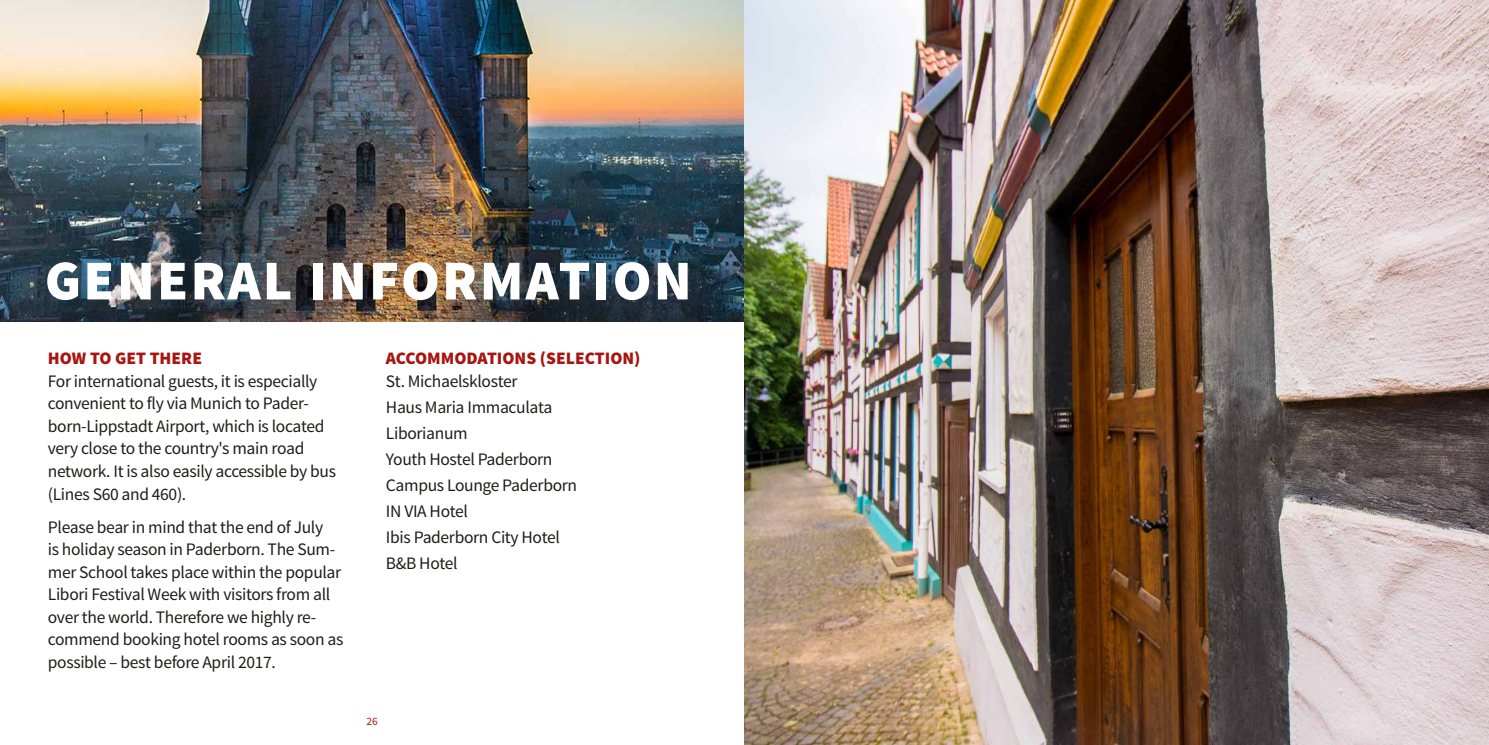
<style>
.page{position:relative;width:1489px;height:745px;background:#fff}
.page>*{position:absolute;margin:0;border:0;box-sizing:border-box;transform-origin:0 0}
.t1{font:900 56.25px "Source Sans Pro";letter-spacing:.04em;color:#fff}
.t2{font:17.5px/22.5px "Source Sans Pro";letter-spacing:-.02em;color:#1d1d1b}
.t3{font:900 17.5px "Source Sans Pro";color:#a71612}
.t4{font:11.25px "Source Sans Pro";color:#a71612}
</style>
<div class="page">
<img style="left:0;top:0;width:744px;height:321px">
<img style="left:744px;top:0;width:744px;height:744px">
<h1 class="t1" style="left:45px;top:244px;width:648px">GENERAL INFORMATION</h1>
<p class="t3" style="left:48px;top:347px;width:156px">HOW TO GET THERE</p>
<p class="t2" style="left:48px;top:370px;width:290px">For international guests, it is especially convenient to fly via Munich to Pader&shy;born-Lippstadt Airport, which is located very close to the country's main road network. It is also easily accessible by bus (Lines S60 and 460).</p>
<p class="t2" style="left:48px;top:515px;width:297px">Please bear in mind that the end of July<br>is holiday season in Paderborn. The Sum&shy;mer School takes place within the popular Libori Festival Week with visitors from all over the world. Therefore we highly re&shy;commend booking hotel rooms as soon as possible – best before April 2017.</p>
<p class="t3" style="left:386px;top:347px;width:256px">ACCOMMODATIONS (SELECTION)</p>
<p class="t2" style="left:386px;top:368px;width:193px;line-height:26px">St. Michaelskloster<br>Haus Maria Immaculata<br>Liborianum<br>Youth Hostel Paderborn<br>Campus Lounge Paderborn<br>IN VIA Hotel<br>Ibis Paderborn City Hotel<br>B&amp;B Hotel</p>
<p class="t4" style="left:366px;top:713px;width:13px">26</p>
</div>
